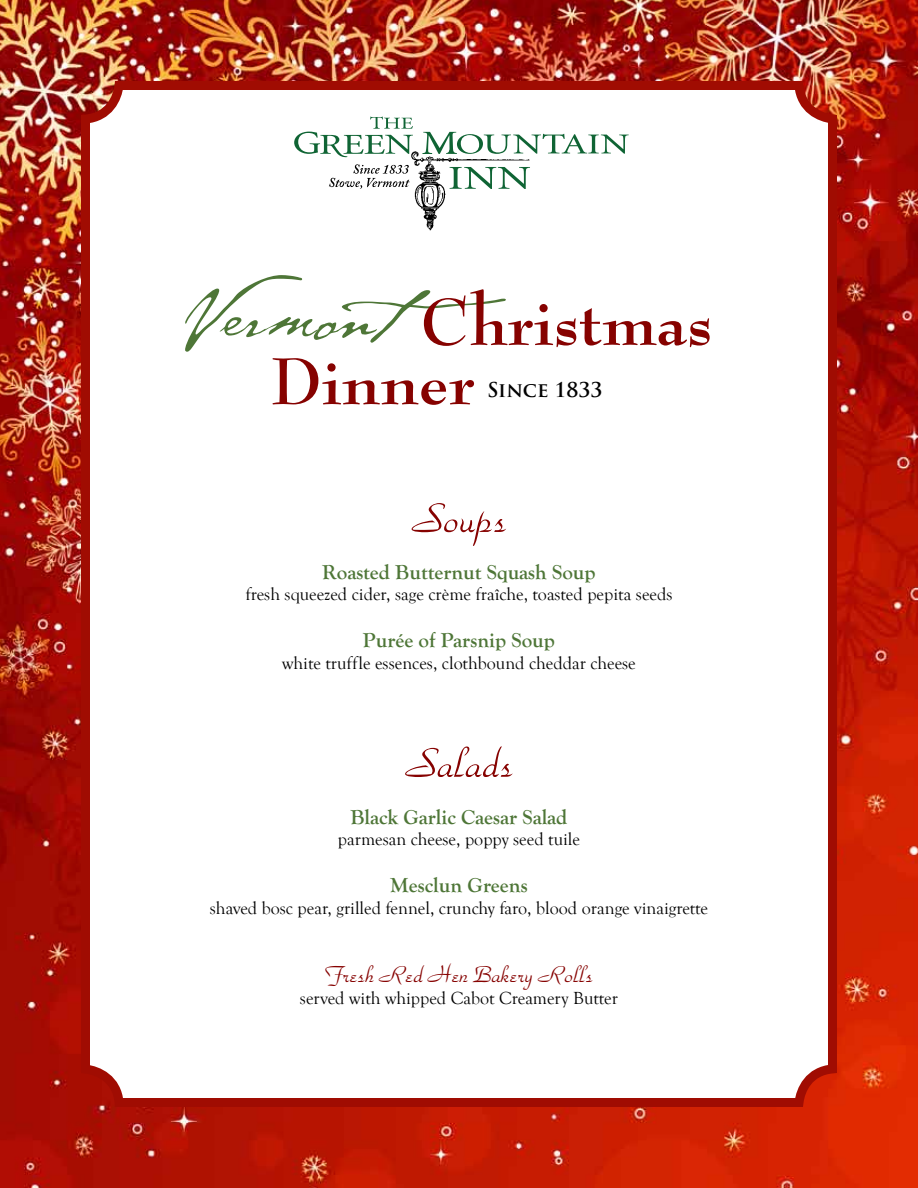
<style>
.page{position:relative;width:918px;height:1188px;background:#fff}
.page>*{position:absolute;margin:0;border:0;box-sizing:border-box;transform-origin:0 0}
.t1{font:700 72px/59.4px "Bernhard Modern";color:#860200}
.t2{font:54px "Park Avenue";color:#860200}
.t3{font:30px "Park Avenue";color:#860200}
.t4{font:700 21px "Goudy Old Style T";color:#4e7637}
.t5{font:700 19.95px "Trajan Pro";color:#000}
.t6{font:18px "Goudy Old Style T";color:#000}
.s1{font-family:"P22 Cezanne";font-weight:400;font-size:78px;color:#4e7637}
</style>
<div class="page">
<img style="left:0;top:0;width:918px;height:1188px">
<div style="left:85px;top:86px;width:747px;height:1016px;background:#fff;border-radius:34px"></div>
<div style="left:81px;top:81px;width:756px;height:1026px;border:9px solid #a00c02;border-radius:34px"></div>
<svg style="left:423px;top:132px;width:206px;height:22px"></svg>
<svg style="left:294px;top:117px;width:119px;height:41px"></svg>
<img style="left:409px;top:148px;width:127px;height:83px">
<svg style="left:450px;top:167px;width:80px;height:22px"></svg>
<svg style="left:329px;top:164px;width:81px;height:25px"></svg>
<h1 class="t1" style="left:271px;top:294px;width:443px;text-indent:-90px"><span class="s1">Vermont</span>Christmas<br>Dinner</h1>
<p class="t5" style="left:487px;top:377px;width:117px">SINCE 1833</p>
<h2 class="t2" style="left:411px;top:491px;width:97px">Soups</h2>
<p class="t4" style="left:322px;top:560px;width:275px">Roasted Butternut Squash Soup</p>
<p class="t6" style="left:245px;top:585px;width:429px">fresh squeezed cider, sage crème fraîche, toasted pepita seeds</p>
<p class="t4" style="left:363px;top:628px;width:194px">Purée of Parsnip Soup</p>
<p class="t6" style="left:282px;top:653px;width:355px">white truffle essences, clothbound cheddar cheese</p>
<h2 class="t2" style="left:405px;top:736px;width:110px">Salads</h2>
<p class="t4" style="left:350px;top:805px;width:218px">Black Garlic Caesar Salad</p>
<p class="t6" style="left:338px;top:829px;width:244px">parmesan cheese, poppy seed tuile</p>
<p class="t4" style="left:390px;top:873px;width:139px">Mesclun Greens</p>
<p class="t6" style="left:210px;top:898px;width:500px">shaved bosc pear, grilled fennel, crunchy faro, blood orange vinaigrette</p>
<h3 class="t3" style="left:325px;top:959px;width:269px">Fresh Red Hen Bakery Rolls</h3>
<p class="t6" style="left:300px;top:988px;width:320px">served with whipped Cabot Creamery Butter</p>
</div>
